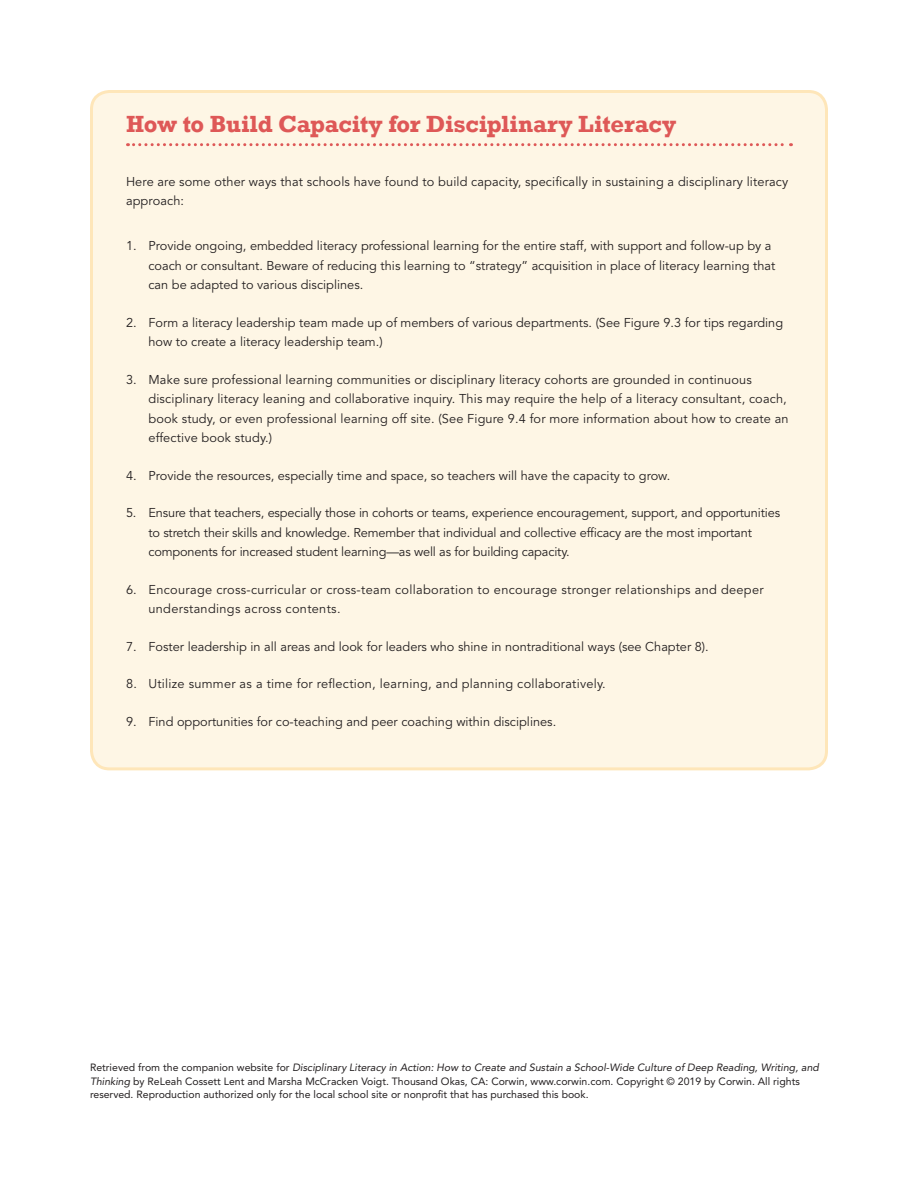
<style>
.page{position:relative;width:918px;height:1188px;background:#fff}
.page>*{position:absolute;margin:0;border:0;box-sizing:border-box;transform-origin:0 0}
.FC{font:700 24px "Rockwell";letter-spacing:-.01em;color:#de5857}
.FNL{font:12.75px/19.5px "Avenir LT Std";color:#231f20}
.FNL-2{font:12.75px/19.5px "Avenir LT Std";letter-spacing:.025em;color:#231f20}
.FTEXT{font:12.75px/19.5px "Avenir LT Std";letter-spacing:.01em;color:#231f20}
.FNL-3{font:12.75px "Avenir LT Std";letter-spacing:.02em;color:#231f20}
.FSN{font:10.5px/13.5px "Avenir LT Std";color:#231f20}
.s1{font-style:italic}
</style>
<div class="page">
<div style="left:92px;top:92px;width:734px;height:677px;background:#fef6e5;border-radius:18px"></div>
<div style="left:90px;top:90px;width:738px;height:680px;border:3px solid #fee6b9;border-radius:18px"></div>
<svg style="left:128px;top:143px;width:663px;height:3px"></svg>
<p class="FC" style="left:126px;top:110px;width:552px">How to Build Capacity for Disciplinary Literacy</p>
<p class="FTEXT" style="left:126px;top:172px;width:664px">Here are some other ways that schools have found to build capacity, specifically in sustaining a disciplinary literacy approach:</p>
<p class="FNL" style="left:148px;top:236px;width:628px;text-indent:-22px">1. Provide ongoing, embedded literacy professional learning for the entire staff, with support and follow-up by a coach or consultant. Beware of reducing this learning to “strategy” acquisition in place of literacy learning that can be adapted to various disciplines.</p>
<p class="FNL" style="left:148px;top:313px;width:636px;text-indent:-22px">2. Form a literacy leadership team made up of members of various departments. (See Figure 9.3 for tips regarding how to create a literacy leadership team.)</p>
<p class="FNL" style="left:148px;top:370px;width:642px;text-indent:-22px">3. Make sure professional learning communities or disciplinary literacy cohorts are grounded in continuous disciplinary literacy leaning and collaborative inquiry. This may require the help of a literacy consultant, coach, book study, or even professional learning off site. (See Figure 9.4 for more information about how to create an effective book study.)</p>
<p class="FNL" style="left:126px;top:466px;width:546px">4. Provide the resources, especially time and space, so teachers will have the capacity to grow.</p>
<p class="FNL" style="left:148px;top:503px;width:633px;text-indent:-22px">5. Ensure that teachers, especially those in cohorts or teams, experience encouragement, support, and opportunities to stretch their skills and knowledge. Remember that individual and collective efficacy are the most important components for increased student learning—as well as for building capacity.</p>
<p class="FNL-2" style="left:148px;top:580px;width:617px;text-indent:-22px">6. Encourage cross-curricular or cross-team collaboration to encourage stronger relationships and deeper understandings across contents.</p>
<p class="FNL" style="left:126px;top:637px;width:584px">7. Foster leadership in all areas and look for leaders who shine in nontraditional ways (see Chapter 8).</p>
<p class="FNL-3" style="left:126px;top:677px;width:481px">8. Utilize summer as a time for reflection, learning, and planning collaboratively.</p>
<p class="FNL" style="left:126px;top:712px;width:432px">9. Find opportunities for co-teaching and peer coaching within disciplines.</p>
<p class="FSN" style="left:90px;top:1061px;width:730px">Retrieved from the companion website for <span class="s1">Disciplinary Literacy in Action: How to Create and Sustain a School-Wide Culture of Deep Reading, Writing, and<br>Thinking</span> by ReLeah Cossett Lent and Marsha McCracken Voigt. Thousand Okas, CA: Corwin, www.corwin.com. Copyright © 2019 by Corwin. All rights reserved. Reproduction authorized only for the local school site or nonprofit that has purchased this book.</p>
</div>
